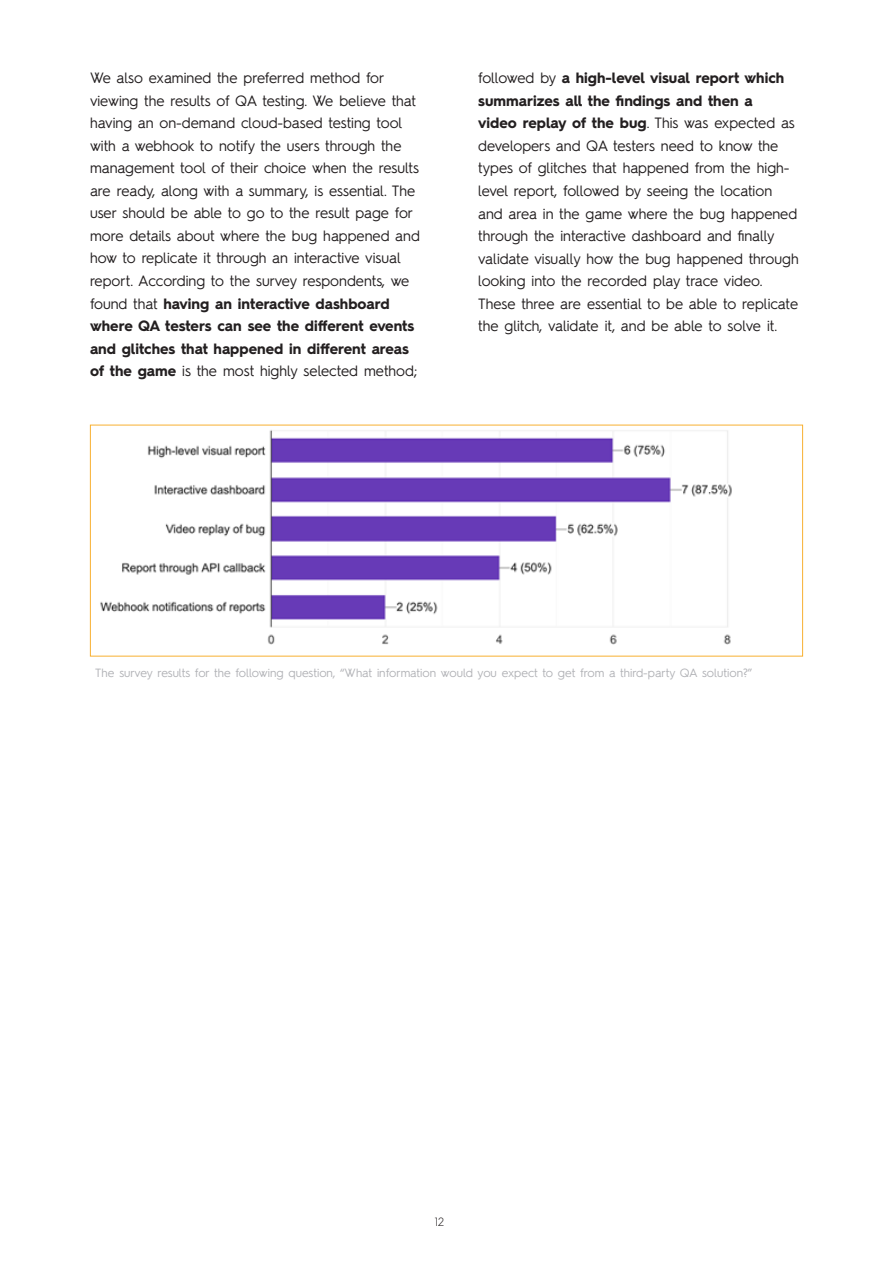
<style>
.page{position:relative;width:893px;height:1263px;background:#fff}
.page>*{position:absolute;margin:0;border:0;box-sizing:border-box;transform-origin:0 0}
.t1{font:15px/22.5px "Hurme Geometric Sans 3";color:#231f20}
.t2{font:12px "Hurme Geometric Sans 3";color:#b2b3b7}
.t3{font:300 12px "Hurme Geometric Sans 3";color:#231f20}
.s1{font-weight:700}
</style>
<div class="page">
<img style="left:100px;top:430px;width:632px;height:215px">
<p class="t1" style="left:90px;top:66px;width:331px">We also examined the preferred method for viewing the results of QA testing. We believe that having an on-demand cloud-based testing tool with a webhook to notify the users through the management tool of their choice when the results are ready, along with a summary, is essential. The user should be able to go to the result page for more details about where the bug happened and how to replicate it through an interactive visual report. According to the survey respondents, we found that <span class="s1">having an interactive dashboard where QA testers can see the different events and glitches that happened in different areas of the game</span> is the most highly selected method;</p>
<p class="t1" style="left:478px;top:66px;width:322px">followed by <span class="s1">a high-level visual report which summarizes all the findings and then a<br>video replay of the bug</span>. This was expected as developers and QA testers need to know the types of glitches that happened from the high&shy;level report, followed by seeing the location and area in the game where the bug happened through the interactive dashboard and finally validate visually how the bug happened through looking into the recorded play trace video.<br>These three are essential to be able to replicate the glitch, validate it, and be able to solve it.</p>
<p class="t2" style="left:95px;top:664px;width:658px">The survey results for the following question, “What information would you expect to get from a third-party QA solution?”</p>
<p class="t3" style="left:435px;top:1214px;width:11px">12</p>
</div>
